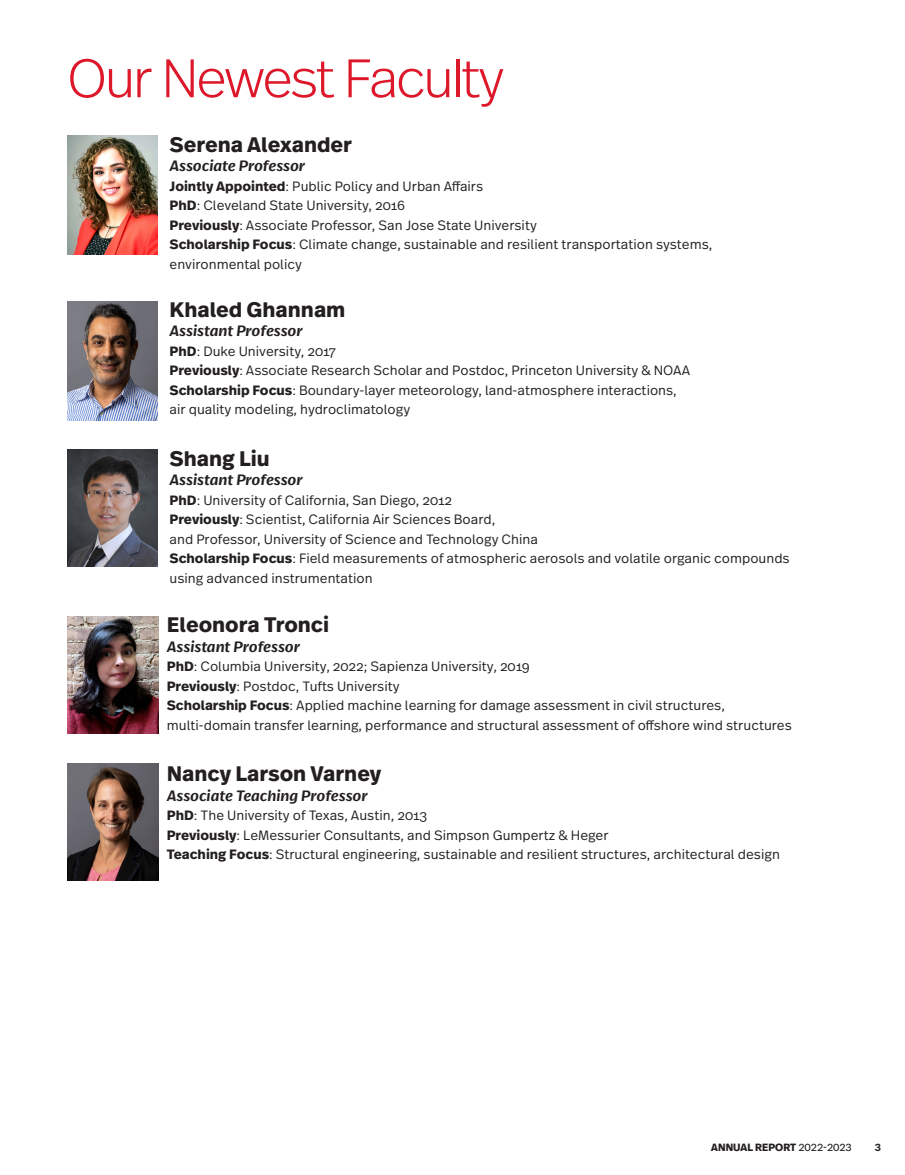
<style>
.page{position:relative;width:905px;height:1175px;background:#fff}
.page>*{position:absolute;margin:0;border:0;box-sizing:border-box;transform-origin:0 0}
.t1{font:300 54px "Real Head Pro";letter-spacing:-.025em;color:#dc182a}
.t2{font:700 21px "Real Text Pro";color:#231f20}
.t3{font:italic 600 15px "Real Text Pro";letter-spacing:-.005em;color:#231f20}
.t4{font:300 13.5px/19.5px "Real Text Pro";color:#231f20}
.t5{font:700 10.5px "Real Head Pro";letter-spacing:.01em;color:#231f20}
.t6{font:600 10.5px "Real Head Pro";color:#231f20}
.s1{font-weight:700}
.s2{font-weight:400}
</style>
<div class="page">
<img style="left:68px;top:135px;width:89px;height:119px">
<img style="left:68px;top:301px;width:89px;height:119px">
<img style="left:68px;top:449px;width:90px;height:118px">
<img style="left:67px;top:616px;width:91px;height:117px">
<img style="left:67px;top:764px;width:91px;height:116px">
<h1 class="t1" style="left:68px;top:40px;width:438px">Our Newest Faculty</h1>
<h2 class="t2" style="left:170px;top:129px;width:184px">Serena Alexander</h2>
<p class="t3" style="left:170px;top:155px;width:137px">Associate Professor</p>
<p class="t4" style="left:170px;top:176px;width:544px"><span class="s1">Jointly Appointed</span>: Public Policy and Urban Affairs<br><span class="s1">PhD</span>: Cleveland State University, 2016<br><span class="s1">Previously</span>: Associate Professor, San Jose State University<br><span class="s1">Scholarship Focus</span>: Climate change, sustainable and resilient transportation systems, environmental policy</p>
<h2 class="t2" style="left:170px;top:294px;width:177px">Khaled Ghannam</h2>
<p class="t3" style="left:170px;top:320px;width:135px">Assistant Professor</p>
<p class="t4" style="left:170px;top:341px;width:522px"><span class="s1">PhD</span>: Duke University, 2017<br><span class="s1">Previously</span>: Associate Research Scholar and Postdoc, Princeton University &amp; NOAA <span class="s1">Scholarship Focus</span>: Boundary-layer meteorology, land-atmosphere interactions, air quality modeling, hydroclimatology</p>
<h2 class="t2" style="left:170px;top:443px;width:102px">Shang Liu</h2>
<p class="t3" style="left:170px;top:469px;width:135px">Assistant Professor</p>
<p class="t4" style="left:170px;top:489px;width:621px"><span class="s1">PhD</span>: University of California, San Diego, 2012<br><span class="s1">Previously</span>: Scientist, California Air Sciences Board,<br>and Professor, University of Science and Technology China<br><span class="s1">Scholarship Focus</span>: Field measurements of atmospheric aerosols and volatile organic compounds using advanced instrumentation</p>
<h2 class="t2" style="left:167px;top:609px;width:164px">Eleonora Tronci</h2>
<p class="t3" style="left:167px;top:635px;width:135px">Assistant Professor</p>
<p class="t4" style="left:167px;top:656px;width:626px"><span class="s1">PhD</span>: Columbia University, 2022; Sapienza University, 2019<br><span class="s1">Previously</span>: Postdoc, Tufts University<br><span class="s1">Scholarship Focus</span>: Applied machine learning for damage assessment in civil structures, multi-domain transfer learning, performance and structural assessment of offshore wind structures</p>
<h2 class="t2" style="left:167px;top:758px;width:216px">Nancy Larson Varney</h2>
<p class="t3" style="left:167px;top:784px;width:202px">Associate Teaching Professor</p>
<p class="t4" style="left:167px;top:805px;width:614px"><span class="s1">PhD</span>: The University of Texas, Austin, 2013<br><span class="s1">Previously</span>: LeMessurier Consultants, and Simpson Gumpertz &amp; Heger<br><span class="s1">Teaching Focus</span>: Structural engineering, sustainable and resilient structures, architectural design</p>
<p class="t5" style="left:711px;top:1139px;width:142px">ANNUAL REPORT <span class="s2">2022-2023</span></p>
<p class="t6" style="left:874px;top:1140px;width:8px">3</p>
</div>
